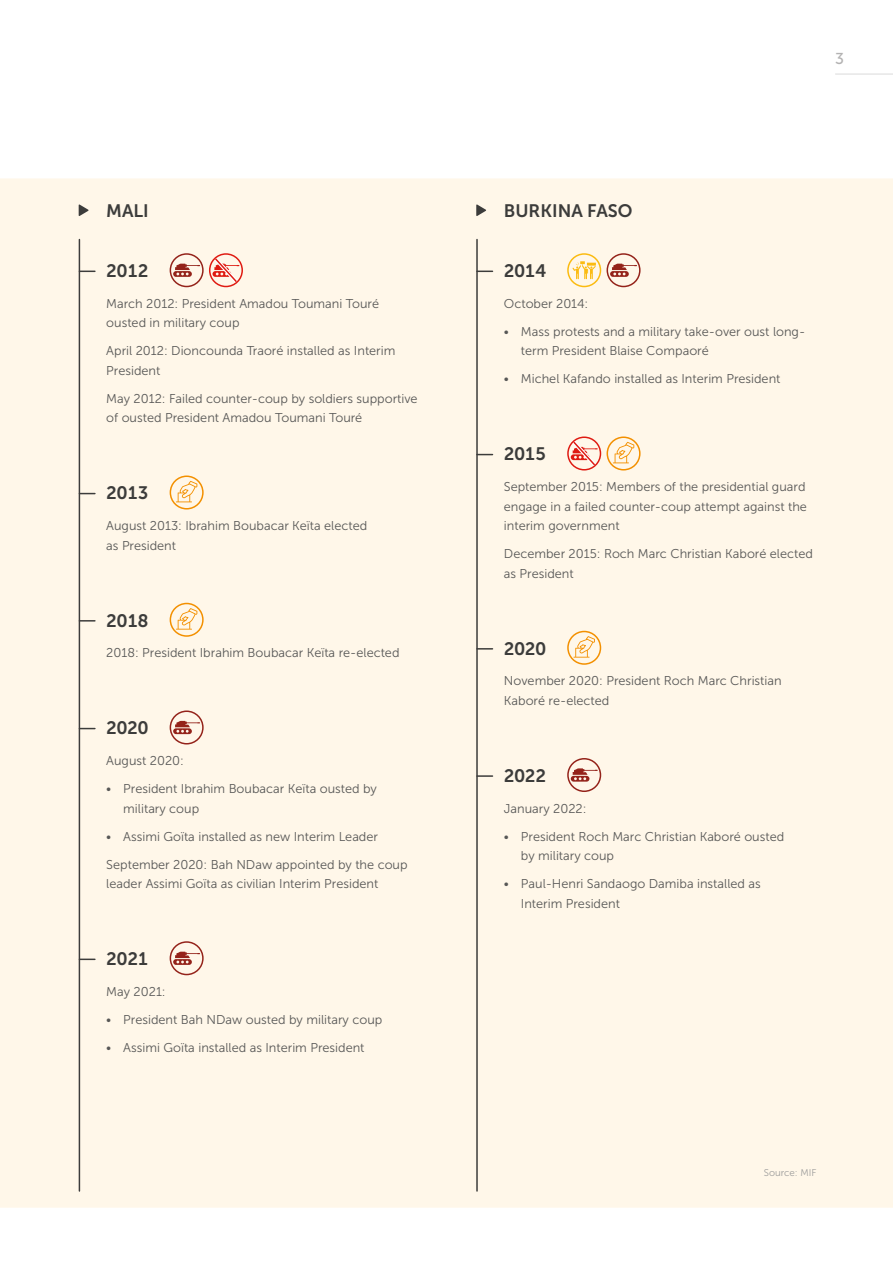
<style>
.page{position:relative;width:893px;height:1263px;background:#fff}
.page>*{position:absolute;margin:0;border:0;box-sizing:border-box;transform-origin:0 0}
.t1{font:18px "Museo Sans 700";color:#3c3c3b}
.t2{font:15.75px "Museo Sans 500";color:#b3b2b2}
.t3{font:12.75px/19.5px "Museo Sans 300";color:#575756}
.t4{font:9.75px "Museo Sans 300";color:#9d9d9c}
</style>
<div class="page">
<hr style="left:835px;top:74px;width:58px;height:1px;background:#dadada">
<div style="left:0;top:178px;width:893px;height:1030px;background:#fff7e9"></div>
<svg style="left:478px;top:775px;width:14px;height:2px"></svg>
<svg style="left:571px;top:768px;width:27px;height:14px"></svg>
<div style="left:567px;top:758px;width:34px;height:34px;border:2px solid #94231a;border-radius:50%"></div>
<svg style="left:478px;top:648px;width:14px;height:2px"></svg>
<div style="left:567px;top:631px;width:34px;height:34px;border:2px solid #f39000;border-radius:50%"></div>
<svg style="left:573px;top:636px;width:22px;height:22px"></svg>
<svg style="left:478px;top:271px;width:14px;height:1px"></svg>
<svg style="left:610px;top:264px;width:27px;height:13px"></svg>
<div style="left:606px;top:253px;width:35px;height:34px;border:2px solid #94231a;border-radius:50%"></div>
<div style="left:567px;top:253px;width:34px;height:34px;border:2px solid #fbbb10;border-radius:50%"></div>
<svg style="left:572px;top:261px;width:24px;height:18px"></svg>
<svg style="left:478px;top:454px;width:14px;height:1px"></svg>
<div style="left:606px;top:436px;width:35px;height:34px;border:2px solid #f39000;border-radius:50%"></div>
<svg style="left:613px;top:442px;width:21px;height:21px"></svg>
<svg style="left:569px;top:437px;width:30px;height:33px"></svg>
<div style="left:567px;top:436px;width:34px;height:34px;border:2px solid #df1b12;border-radius:50%"></div>
<hr style="left:476px;top:239px;width:2px;height:952px;background:#3c3c3b">
<svg style="left:476px;top:204px;width:10px;height:12px"></svg>
<svg style="left:80px;top:728px;width:15px;height:1px"></svg>
<svg style="left:173px;top:721px;width:27px;height:13px"></svg>
<div style="left:170px;top:710px;width:34px;height:34px;border:2px solid #94231a;border-radius:50%"></div>
<svg style="left:80px;top:958px;width:15px;height:2px"></svg>
<svg style="left:173px;top:952px;width:27px;height:13px"></svg>
<div style="left:170px;top:941px;width:34px;height:34px;border:2px solid #94231a;border-radius:50%"></div>
<svg style="left:80px;top:620px;width:15px;height:1px"></svg>
<div style="left:170px;top:603px;width:34px;height:34px;border:2px solid #f39000;border-radius:50%"></div>
<svg style="left:176px;top:608px;width:21px;height:22px"></svg>
<svg style="left:80px;top:493px;width:15px;height:1px"></svg>
<div style="left:170px;top:475px;width:34px;height:34px;border:2px solid #f39000;border-radius:50%"></div>
<svg style="left:176px;top:481px;width:21px;height:21px"></svg>
<hr style="left:79px;top:239px;width:1px;height:952px;background:#3c3c3b">
<svg style="left:79px;top:204px;width:10px;height:12px"></svg>
<svg style="left:80px;top:271px;width:15px;height:1px"></svg>
<svg style="left:173px;top:264px;width:27px;height:13px"></svg>
<div style="left:170px;top:253px;width:34px;height:34px;border:2px solid #94231a;border-radius:50%"></div>
<svg style="left:211px;top:254px;width:30px;height:32px"></svg>
<div style="left:209px;top:253px;width:34px;height:34px;border:2px solid #df1b12;border-radius:50%"></div>
<h1 class="t1" style="left:106px;top:201px;width:44px">MALI</h1>
<h1 class="t1" style="left:106px;top:261px;width:44px">2012</h1>
<p class="t3" style="left:106px;top:294px;width:274px">March 2012: President Amadou Toumani Touré ousted in military coup</p>
<p class="t3" style="left:106px;top:341px;width:291px">April 2012: Dioncounda Traoré installed as Interim<br>President</p>
<p class="t3" style="left:106px;top:389px;width:313px">May 2012: Failed counter-coup by soldiers supportive of ousted President Amadou Toumani Touré</p>
<h1 class="t1" style="left:106px;top:483px;width:44px">2013</h1>
<p class="t3" style="left:106px;top:516px;width:262px">August 2013: Ibrahim Boubacar Keïta elected as President</p>
<h1 class="t1" style="left:106px;top:610px;width:44px">2018</h1>
<p class="t3" style="left:106px;top:643px;width:295px">2018: President Ibrahim Boubacar Keïta re-elected</p>
<h1 class="t1" style="left:106px;top:718px;width:44px">2020</h1>
<p class="t3" style="left:106px;top:751px;width:79px">August 2020:</p>
<p class="t3" style="left:123px;top:779px;width:255px;text-indent:-17px">• President Ibrahim Boubacar Keïta ousted by military coup</p>
<p class="t3" style="left:106px;top:822px;width:303px;line-height:28px">• Assimi Goïta installed as new Interim Leader<br>September 2020: Bah NDaw appointed by the coup</p>
<p class="t3" style="left:106px;top:874px;width:274px">leader Assimi Goïta as civilian Interim President</p>
<h1 class="t1" style="left:106px;top:949px;width:44px">2021</h1>
<p class="t3" style="left:106px;top:982px;width:61px">May 2021:</p>
<p class="t3" style="left:106px;top:1010px;width:278px">• President Bah NDaw ousted by military coup</p>
<p class="t3" style="left:106px;top:1038px;width:260px">• Assimi Goïta installed as Interim President</p>
<p class="t2" style="left:835px;top:50px;width:10px">3</p>
<h1 class="t1" style="left:504px;top:201px;width:130px">BURKINA FASO</h1>
<h1 class="t1" style="left:504px;top:261px;width:44px">2014</h1>
<p class="t3" style="left:504px;top:294px;width:86px">October 2014:</p>
<p class="t3" style="left:521px;top:322px;width:286px;text-indent:-17px">• Mass protests and a military take-over oust long&shy;term President Blaise Compaoré</p>
<p class="t3" style="left:504px;top:369px;width:278px">• Michel Kafando installed as Interim President</p>
<h1 class="t1" style="left:504px;top:444px;width:44px">2015</h1>
<p class="t3" style="left:504px;top:477px;width:305px;text-align:justify">September 2015: Members of the presidential guard engage in a failed counter-coup attempt against the interim government</p>
<p class="t3" style="left:504px;top:544px;width:311px">December 2015: Roch Marc Christian Kaboré elected as President</p>
<h1 class="t1" style="left:504px;top:638px;width:44px">2020</h1>
<p class="t3" style="left:504px;top:671px;width:279px">November 2020: President Roch Marc Christian<br>Kaboré re-elected</p>
<h1 class="t1" style="left:504px;top:765px;width:44px">2022</h1>
<p class="t3" style="left:504px;top:798px;width:84px">January 2022:</p>
<p class="t3" style="left:521px;top:826px;width:265px;text-indent:-17px">• President Roch Marc Christian Kaboré ousted by military coup</p>
<p class="t3" style="left:521px;top:874px;width:241px;text-indent:-17px">• Paul-Henri Sandaogo Damiba installed as<br>Interim President</p>
<p class="t4" style="left:764px;top:1167px;width:54px">Source: MIF</p>
</div>
